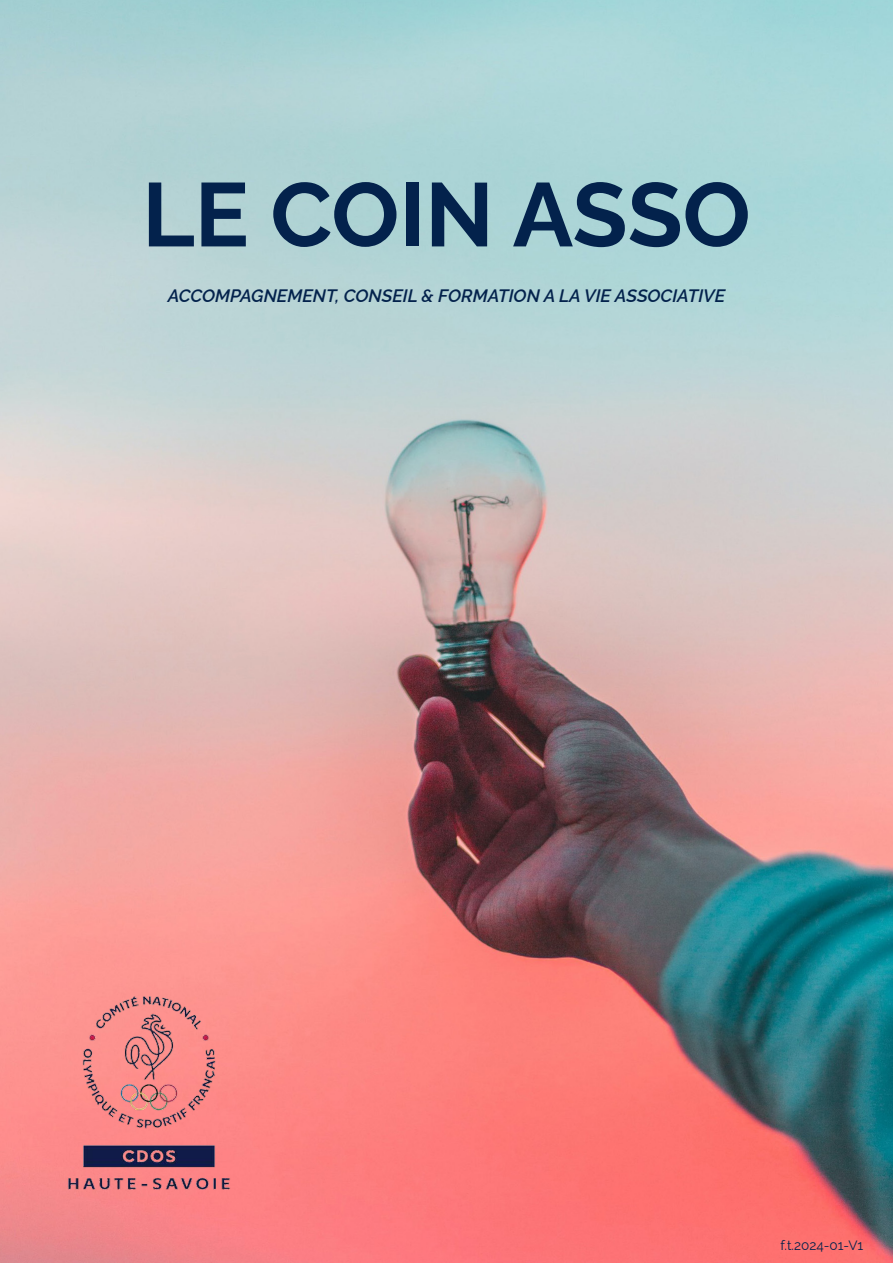
<style>
.page{position:relative;width:893px;height:1263px;background:#fff}
.page>*{position:absolute;margin:0;border:0;box-sizing:border-box;transform-origin:0 0}
.t1{font:100 90px "Raleway";color:#03224c}
.t2{font:italic 100 18px "Raleway";color:#03224c}
.t3{font:100 13.5px "Raleway";color:#03224c}
</style>
<div class="page">
<img style="left:0;top:0;width:893px;height:1263px">
<img style="left:55px;top:981px;width:187px;height:219px">
<p class="t1" style="left:142px;top:143px;width:610px">LE COIN ASSO</p>
<p class="t2" style="left:168px;top:281px;width:559px">ACCOMPAGNEMENT, CONSEIL &amp; FORMATION A LA VIE ASSOCIATIVE</p>
<p class="t3" style="left:780px;top:1235px;width:84px">f.t.2024-01-V1</p>
</div>
